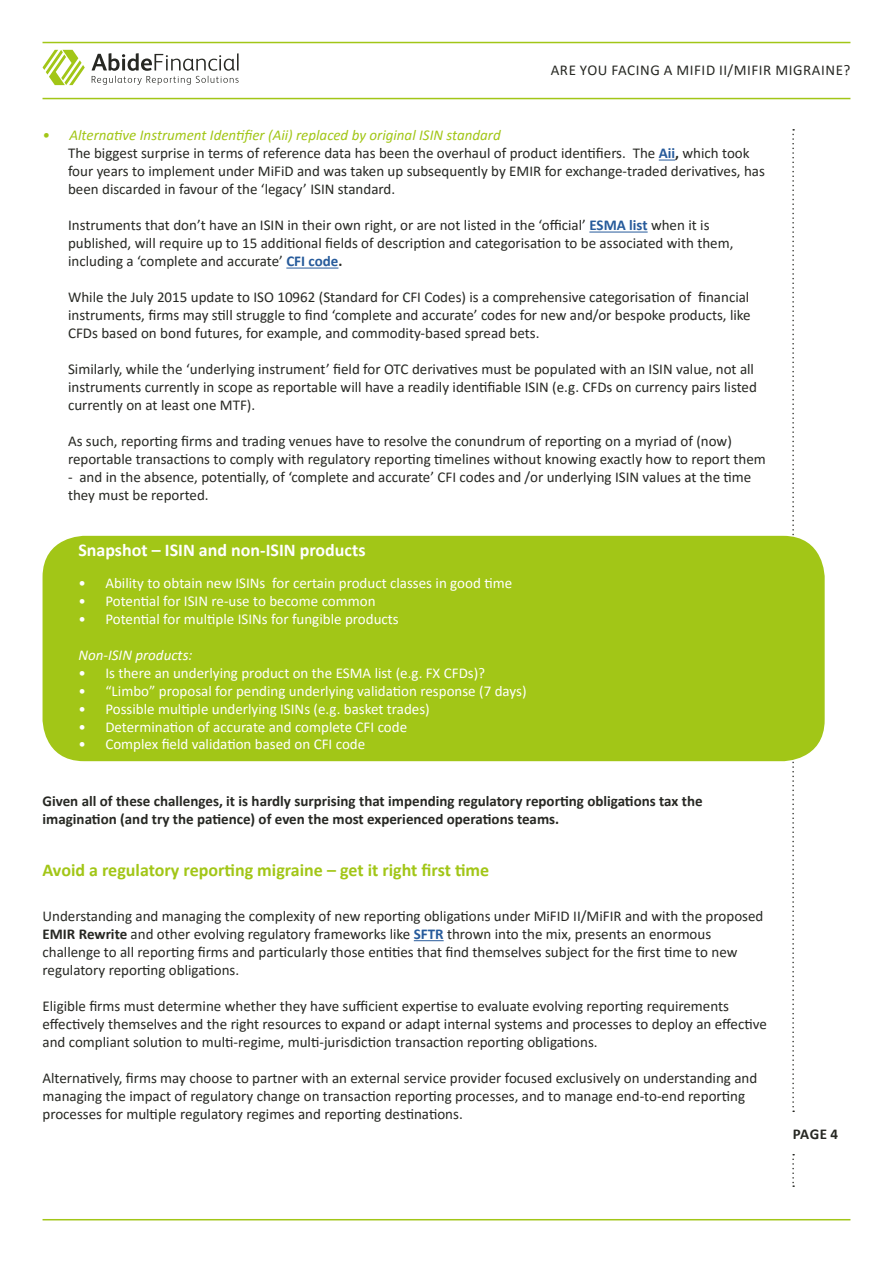
<style>
.page{position:relative;width:893px;height:1263px;background:#fff}
.page>*{position:absolute;margin:0;border:0;box-sizing:border-box;transform-origin:0 0}
.t1{font:700 18px "Calibri";color:#a2c617}
.t2{font:700 18px "Calibri";color:#fff}
.t3{font:15px/18px "Calibri";color:#272823}
.t4{font:15px "Calibri";color:#fff}
.t5{font:700 15px/18px "Calibri";color:#272823}
.t6{font:15px "Calibri";letter-spacing:.04em;color:#272823}
.t7{font:italic 15px "Calibri";color:#fff}
.s1{font-style:italic;color:#a2c617}
.s2{font-weight:700;color:#275b9b}
.s3{font-weight:700}
</style>
<div class="page">
<svg style="left:792px;top:129px;width:2px;height:983px"></svg>
<hr style="left:43px;top:42px;width:807px;height:1px;background:#a2c617">
<hr style="left:43px;top:98px;width:807px;height:1px;background:#a2c617">
<svg style="left:43px;top:50px;width:42px;height:35px"></svg>
<svg style="left:92px;top:53px;width:147px;height:32px"></svg>
<svg style="left:659px;top:160px;width:16px;height:1px"></svg>
<hr style="left:589px;top:232px;width:59px;height:1px;background:#275b9b">
<hr style="left:286px;top:268px;width:52px;height:1px;background:#275b9b">
<div style="left:43px;top:536px;width:782px;height:225px;background:#a2c617;border-radius:41px"></div>
<hr style="left:414px;top:940px;width:30px;height:1px;background:#275b9b">
<hr style="left:43px;top:1219px;width:807px;height:1px;background:#a2c617">
<svg style="left:792px;top:1154px;width:2px;height:33px"></svg>
<p class="t6" style="left:551px;top:60px;width:301px">ARE YOU FACING A MIFID II/MIFIR MIGRAINE?</p>
<p class="t3" style="left:68px;top:126px;width:698px;text-indent:-26px"><span class="s1">• Alternative Instrument Identifier (Aii) replaced by original ISIN standard<br></span>The biggest surprise in terms of reference data has been the overhaul of product identifiers. The <span class="s2">Aii</span><span class="s3">,</span> which took four years to implement under MiFiD and was taken up subsequently by EMIR for exchange-traded derivatives, has been discarded in favour of the ‘legacy’ ISIN standard.</p>
<p class="t3" style="left:68px;top:216px;width:667px">Instruments that don’t have an ISIN in their own right, or are not listed in the ‘official’ <span class="s2">ESMA list</span> when it is published, will require up to 15 additional fields of description and categorisation to be associated with them, including a ‘complete and accurate’ <span class="s2">CFI code</span><span class="s3">.</span></p>
<p class="t3" style="left:68px;top:288px;width:684px;text-align:justify">While the July 2015 update to ISO 10962 (Standard for CFI Codes) is a comprehensive categorisation of financial instruments, firms may still struggle to find ‘complete and accurate’ codes for new and/or bespoke products, like CFDs based on bond futures, for example, and commodity-based spread bets.</p>
<p class="t3" style="left:68px;top:360px;width:690px">Similarly, while the ‘underlying instrument’ field for OTC derivatives must be populated with an ISIN value, not all instruments currently in scope as reportable will have a readily identifiable ISIN (e.g. CFDs on currency pairs listed currently on at least one MTF).</p>
<p class="t3" style="left:68px;top:432px;width:699px">As such, reporting firms and trading venues have to resolve the conundrum of reporting on a myriad of (now) reportable transactions to comply with regulatory reporting timelines without knowing exactly how to report them</p>
<p class="t3" style="left:68px;top:468px;width:685px">- and in the absence, potentially, of ‘complete and accurate’ CFI codes and /or underlying ISIN values at the time they must be reported.</p>
<p class="t2" style="left:78px;top:537px;width:289px">Snapshot – ISIN and non-ISIN products</p>
<p class="t4" style="left:78px;top:573px;width:435px">• Ability to obtain new ISINs for certain product classes in good time</p>
<p class="t4" style="left:78px;top:591px;width:299px">• Potential for ISIN re-use to become common</p>
<p class="t4" style="left:78px;top:609px;width:322px">• Potential for multiple ISINs for fungible products</p>
<p class="t7" style="left:78px;top:645px;width:116px">Non-ISIN products:</p>
<p class="t4" style="left:78px;top:663px;width:408px">• Is there an underlying product on the ESMA list (e.g. FX CFDs)?</p>
<p class="t4" style="left:78px;top:681px;width:450px">• “Limbo” proposal for pending underlying validation response (7 days)</p>
<p class="t4" style="left:78px;top:699px;width:353px">• Possible multiple underlying ISINs (e.g. basket trades)</p>
<p class="t4" style="left:78px;top:717px;width:330px">• Determination of accurate and complete CFI code</p>
<p class="t4" style="left:78px;top:734px;width:288px">• Complex field validation based on CFI code</p>
<p class="t5" style="left:43px;top:792px;width:662px">Given all of these challenges, it is hardly surprising that impending regulatory reporting obligations tax the imagination (and try the patience) of even the most experienced operations teams.</p>
<p class="t1" style="left:43px;top:857px;width:448px">Avoid a regulatory reporting migraine – get it right first time</p>
<p class="t3" style="left:43px;top:906px;width:722px">Understanding and managing the complexity of new reporting obligations under MiFID II/MiFIR and with the proposed <span class="s3">EMIR Rewrite</span> and other evolving regulatory frameworks like <span class="s2">SFTR</span> thrown into the mix, presents an enormous challenge to all reporting firms and particularly those entities that find themselves subject for the first time to new regulatory reporting obligations.</p>
<p class="t3" style="left:43px;top:996px;width:726px">Eligible firms must determine whether they have sufficient expertise to evaluate evolving reporting requirements effectively themselves and the right resources to expand or adapt internal systems and processes to deploy an effective and compliant solution to multi-regime, multi-jurisdiction transaction reporting obligations.</p>
<p class="t3" style="left:43px;top:1068px;width:716px">Alternatively, firms may choose to partner with an external service provider focused exclusively on understanding and managing the impact of regulatory change on transaction reporting processes, and to manage end-to-end reporting processes for multiple regulatory regimes and reporting destinations.</p>
<p class="t5" style="left:793px;top:1124px;width:47px">PAGE 4</p>
</div>
